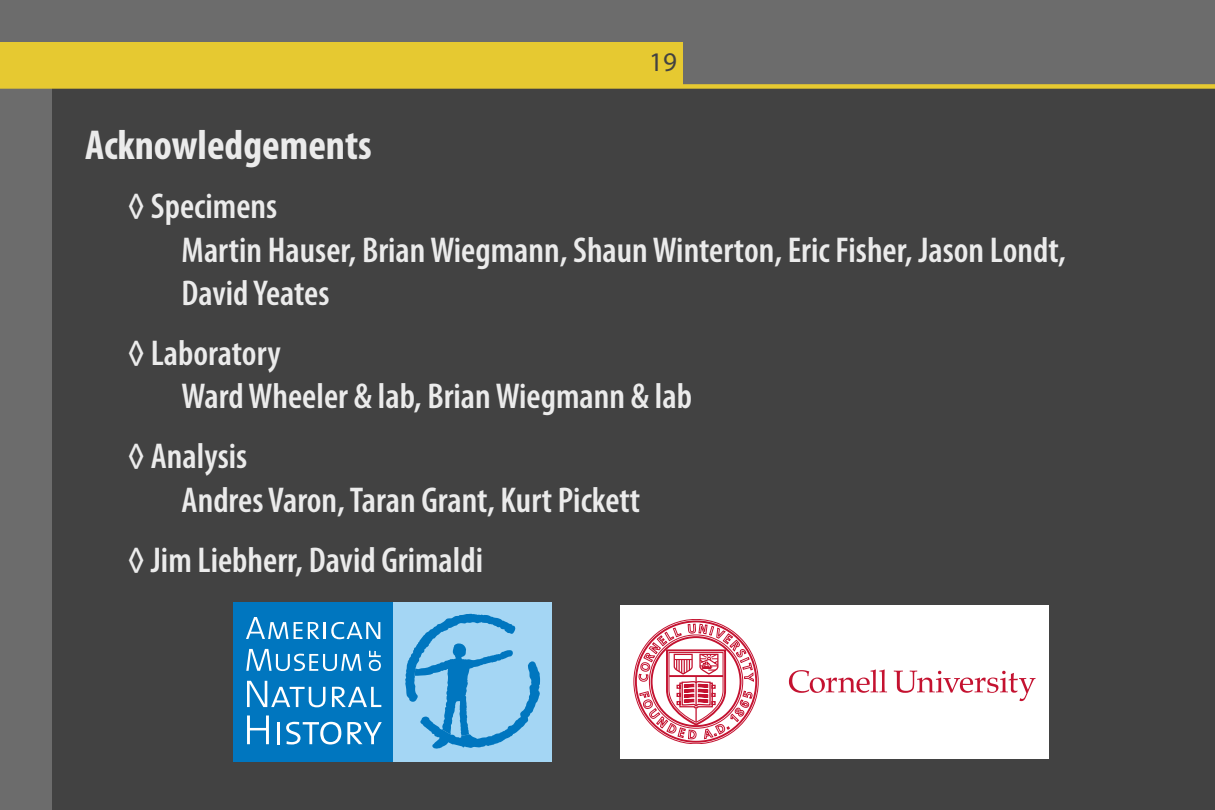
<style>
.page{position:relative;width:1215px;height:810px;background:#424242}
.page>*{position:absolute;margin:0;border:0;box-sizing:border-box;transform-origin:0 0}
.t1{font:700 condensed 42px "Myriad Pro";color:#ebebeb}
.t2{font:600 condensed 36px/43.2px "Myriad Pro";color:#ebebeb}
.t3{font:27px "Myriad Pro";color:#424242}
</style>
<div class="page">
<div style="left:0;top:0;width:51px;height:810px;background:#6c6c6c"></div>
<div style="left:0;top:0;width:1215px;height:85px;background:#6c6c6c"></div>
<div style="left:0;top:84px;width:1215px;height:5px;background:#e6c931"></div>
<div style="left:0;top:43px;width:682px;height:42px;background:#e6c931"></div>
<div style="left:393px;top:602px;width:159px;height:159px;background:#a4d6f4"></div>
<div style="left:234px;top:602px;width:159px;height:159px;background:#0076bf"></div>
<svg style="left:405px;top:613px;width:135px;height:136px"></svg>
<svg style="left:369px;top:651px;width:12px;height:20px"></svg>
<svg style="left:246px;top:617px;width:42px;height:22px"></svg>
<svg style="left:294px;top:622px;width:25px;height:17px"></svg>
<svg style="left:331px;top:622px;width:49px;height:17px"></svg>
<hr style="left:323px;top:622px;width:3px;height:17px;background:#fff">
<svg style="left:247px;top:681px;width:78px;height:26px"></svg>
<svg style="left:332px;top:687px;width:49px;height:20px"></svg>
<svg style="left:246px;top:649px;width:115px;height:22px"></svg>
<svg style="left:247px;top:716px;width:22px;height:28px"></svg>
<hr style="left:277px;top:722px;width:3px;height:22px;background:#fff">
<svg style="left:347px;top:722px;width:35px;height:22px"></svg>
<svg style="left:286px;top:722px;width:55px;height:23px"></svg>
<div style="left:621px;top:605px;width:428px;height:153px;background:#fff"></div>
<svg style="left:634px;top:619px;width:125px;height:125px"></svg>
<svg style="left:789px;top:670px;width:98px;height:23px"></svg>
<svg style="left:894px;top:671px;width:141px;height:30px"></svg>
<p class="t3" style="left:649px;top:46px;width:13px">19</p>
<p class="t1" style="left:85px;top:119px;width:288px">Acknowledgements</p>
<p class="t2" style="left:182px;top:184px;width:886px;text-indent:-54px">◊ Specimens<br>Martin Hauser, Brian Wiegmann, Shaun Winterton, Eric Fisher, Jason Londt,<br>David Yeates</p>
<p class="t2" style="left:182px;top:331px;width:512px;text-indent:-54px">◊ Laboratory<br>Ward Wheeler &amp; lab, Brian Wiegmann &amp; lab</p>
<p class="t2" style="left:182px;top:434px;width:460px;text-indent:-54px">◊ Analysis<br>Andres Varon, Taran Grant, Kurt Pickett</p>
<p class="t2" style="left:128px;top:538px;width:357px">◊ Jim Liebherr, David Grimaldi</p>
</div>
